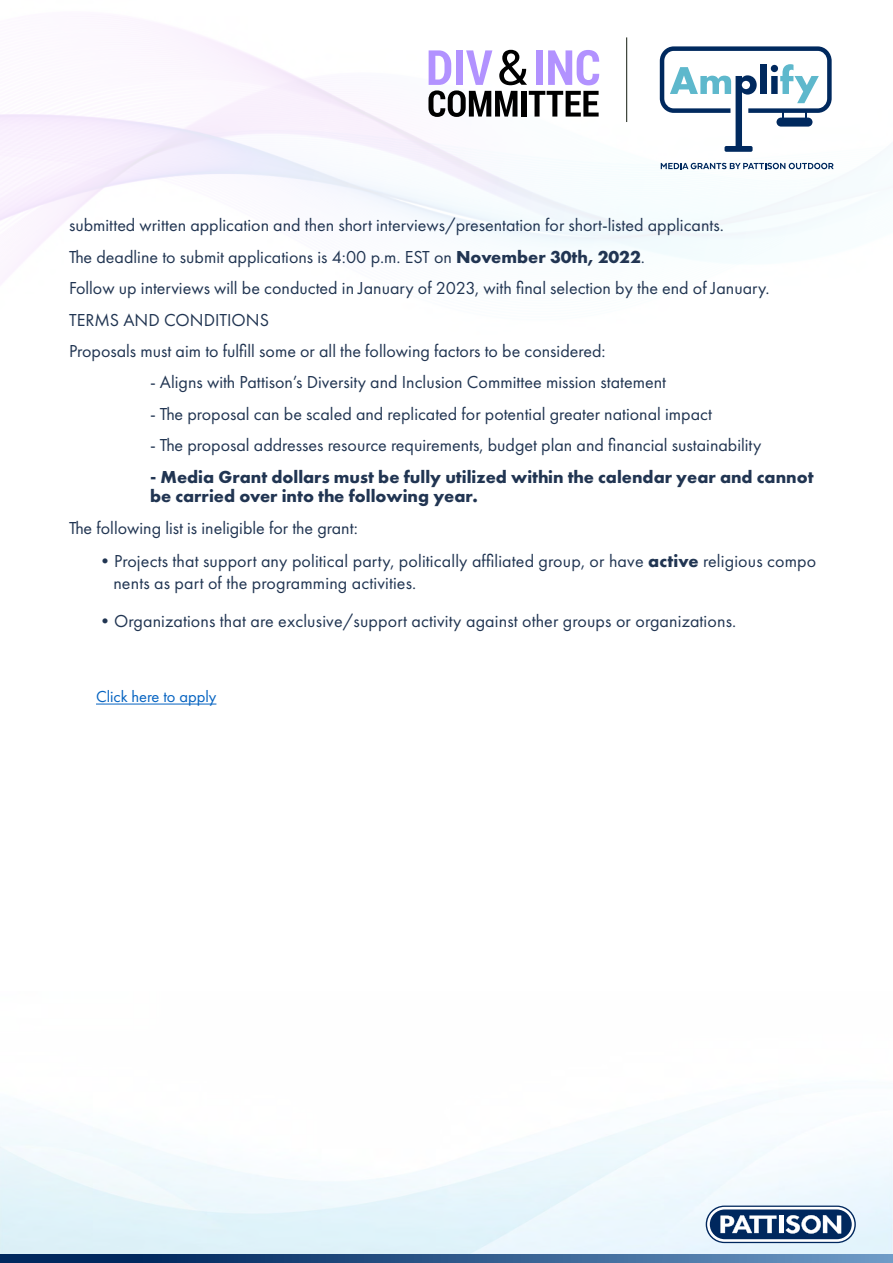
<style>
.page{position:relative;width:893px;height:1263px;background:#fff}
.page>*{position:absolute;margin:0;border:0;box-sizing:border-box;transform-origin:0 0}
.t1{font:18px/31.5px "Futura PT";color:#213552}
.t2{font:700 18px/19.4px "Futura PT";color:#213552}
.t3{font:16.5px "Futura PT";color:#0563c1}
.s1{font-weight:700}
</style>
<div class="page">
<img style="left:0;top:18px;width:835px;height:267px">
<img style="left:0;top:1094px;width:893px;height:160px">
<svg style="left:0;top:1254px;width:893px;height:9px;background:#2e588a"></svg>
<svg style="left:706px;top:1205px;width:150px;height:38px"></svg>
<svg style="left:707px;top:1207px;width:147px;height:35px"></svg>
<div style="left:710px;top:1209px;width:142px;height:30px;background:#00285e;border-radius:15px"></div>
<svg style="left:720px;top:1215px;width:121px;height:18px"></svg>
<svg style="left:428px;top:50px;width:171px;height:67px"></svg>
<hr style="left:626px;top:37px;width:1px;height:85px;background:#121b10">
<div style="left:724px;top:146px;width:29px;height:6px;background:#00295e;border-radius:2px"></div>
<svg style="left:660px;top:46px;width:172px;height:102px"></svg>
<div style="left:776px;top:118px;width:36px;height:9px;background:#00295e;border-radius:4px"></div>
<svg style="left:661px;top:163px;width:173px;height:6px"></svg>
<hr style="left:96px;top:704px;width:120px;height:1px;background:#0563c1">
<p class="t1" style="left:69px;top:209px;width:702px">submitted written application and then short interviews/presentation for short-listed applicants.<br>The deadline to submit applications is 4:00 p.m. EST on <span class="s1">November 30th, 2022</span>.<br>Follow up interviews will be conducted in January of 2023, with final selection by the end of January.<br>TERMS AND CONDITIONS<br>Proposals must aim to fulfill some or all the following factors to be considered:</p>
<p class="t1" style="left:150px;top:367px;width:517px">- Aligns with Pattison’s Diversity and Inclusion Committee mission statement</p>
<p class="t1" style="left:150px;top:398px;width:563px">- The proposal can be scaled and replicated for potential greater national impact</p>
<p class="t1" style="left:150px;top:429px;width:613px">- The proposal addresses resource requirements, budget plan and financial sustainability</p>
<p class="t2" style="left:150px;top:467px;width:665px">- Media Grant dollars must be fully utilized within the calendar year and cannot be carried over into the following year.</p>
<p class="t1" style="left:69px;top:512px;width:291px">The following list is ineligible for the grant:</p>
<p class="t1" style="left:113px;top:550px;width:704px;line-height:21.6px;text-indent:-17px">•Projects that support any political party, politically affiliated group, or have <span class="s1">active</span> religious compo nents as part of the programming activities.</p>
<p class="t1" style="left:96px;top:605px;width:642px">•Organizations that are exclusive/support activity against other groups or organizations.</p>
<p class="t3" style="left:96px;top:687px;width:122px">Click here to apply</p>
</div>
